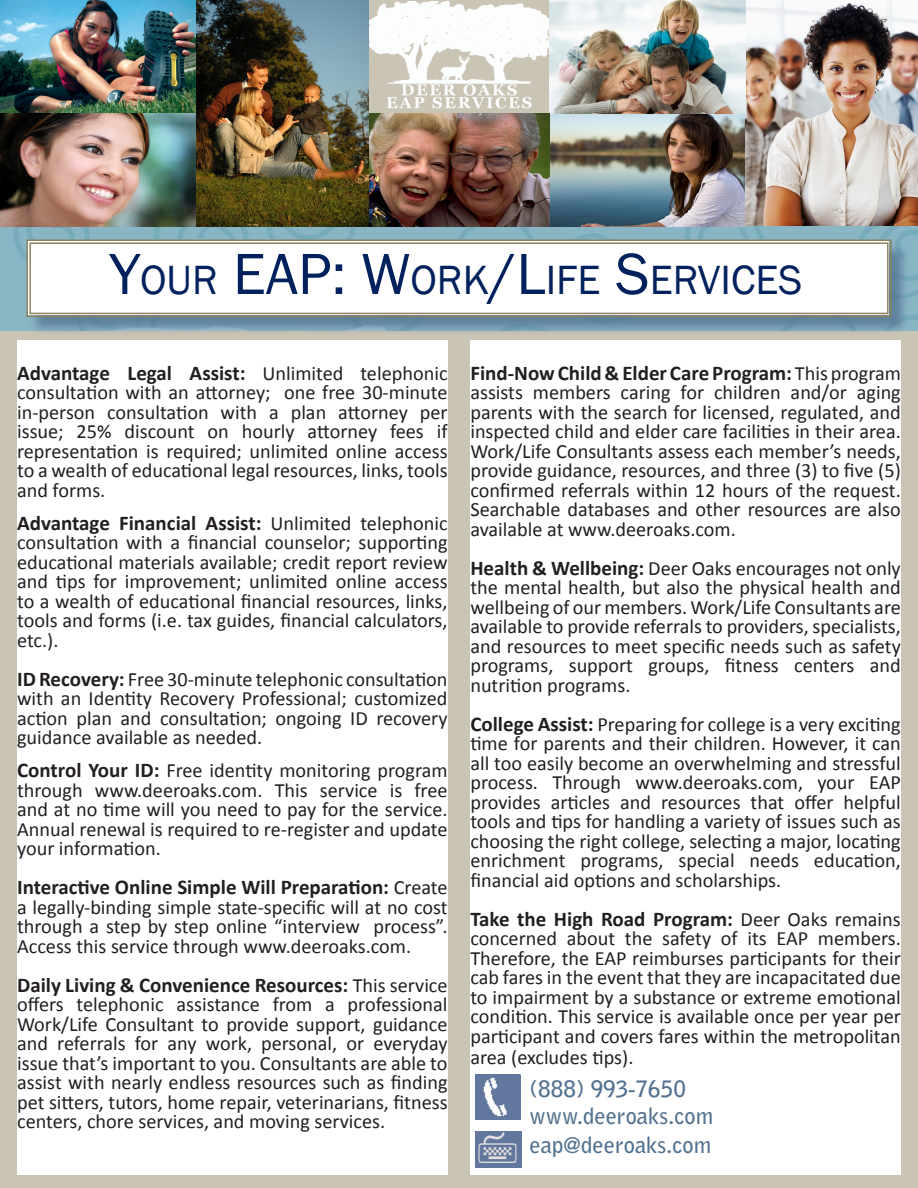
<style>
.page{position:relative;width:918px;height:1188px;background:#cac4b4}
.page>*{position:absolute;margin:0;border:0;box-sizing:border-box;transform-origin:0 0}
.t1{font:42px "Franklin Gothic";color:#00215d}
.t2{font:700 22.5px "Bell Gothic Std";color:#527190}
.t3{font:700 21px "Calibri";color:#231f20}
.t4{font:20.25px/19.5px "Calibri";color:#231f20;text-align:justify}
.s1{font-size:60px}
.s2{font-weight:400;font-size:20.25px}
.s3{font-weight:700;font-size:21px}
</style>
<div class="page">
<div style="left:17px;top:340px;width:431px;height:835px;background:#fff"></div>
<div style="left:470px;top:340px;width:431px;height:835px;background:#fff"></div>
<div style="left:475px;top:1131px;width:46px;height:37px;background:#61779d"></div>
<img style="left:475px;top:1074px;width:46px;height:46px">
<img style="left:0;top:226px;width:918px;height:104px">
<img style="left:369px;top:2px;width:180px;height:107px">
<img style="left:0;top:0;width:369px;height:226px">
<img style="left:549px;top:0;width:369px;height:226px">
<div style="left:28px;top:241px;width:882px;height:94px;background:#527190;opacity:.75"></div>
<svg style="left:26px;top:239px;width:866px;height:79px;background:#f5f6f5"></svg>
<div style="left:29px;top:242px;width:860px;height:72px;border:1px solid #8c825e"></div>
<img style="left:369px;top:113px;width:180px;height:113px">
<p class="t1" style="left:110px;top:254px;width:668px"><span class="s1">Y</span>OUR <span class="s1">EAP: W</span>ORK<span class="s1">/L</span>IFE <span class="s1">S</span>ERVICES</p>
<p class="t3" style="left:17px;top:359px;width:432px">Advantage Legal Assist: <span class="s2">Unlimited telephonic</span></p>
<p class="t4" style="left:17px;top:383px;width:432px">consultation with an attorney; one free 30-minute in-person consultation with a plan attorney per issue; 25% discount on hourly attorney fees if representation is required; unlimited online access to a wealth of educational legal resources, links, tools and forms.</p>
<p class="t3" style="left:17px;top:509px;width:432px">Advantage Financial Assist: <span class="s2">Unlimited telephonic</span></p>
<p class="t4" style="left:17px;top:533px;width:432px">consultation with a financial counselor; supporting educational materials available; credit report review and tips for improvement; unlimited online access to a wealth of educational financial resources, links, tools and forms (i.e. tax guides, financial calculators, etc.).</p>
<p class="t4" style="left:17px;top:669px;width:432px"><span class="s3">ID Recovery:</span> Free 30-minute telephonic consultation with an Identity Recovery Professional; customized action plan and consultation; ongoing ID recovery guidance available as needed.</p>
<p class="t4" style="left:17px;top:761px;width:432px"><span class="s3">Control Your ID:</span> Free identity monitoring program through www.deeroaks.com. This service is free and at no time will you need to pay for the service.<br>Annual renewal is required to re-register and update your information.</p>
<p class="t3" style="left:17px;top:874px;width:432px">Interactive Online Simple Will Preparation: <span class="s2">Create</span></p>
<p class="t4" style="left:17px;top:897px;width:432px">a legally-binding simple state-specific will at no cost through a step by step online “interview process”.<br>Access this service through www.deeroaks.com.</p>
<p class="t3" style="left:17px;top:971px;width:432px">Daily Living &amp; Convenience Resources: <span class="s2">This service</span></p>
<p class="t4" style="left:17px;top:995px;width:432px">offers telephonic assistance from a professional Work/Life Consultant to provide support, guidance and referrals for any work, personal, or everyday issue that’s important to you. Consultants are able to assist with nearly endless resources such as finding pet sitters, tutors, home repair, veterinarians, fitness centers, chore services, and moving services.</p>
<p class="t3" style="left:470px;top:359px;width:432px">Find-Now Child &amp; Elder Care Program: <span class="s2">This program</span></p>
<p class="t4" style="left:470px;top:383px;width:432px">assists members caring for children and/or aging parents with the search for licensed, regulated, and inspected child and elder care facilities in their area.<br>Work/Life Consultants assess each member’s needs, provide guidance, resources, and three (3) to five (5) confirmed referrals within 12 hours of the request.<br>Searchable databases and other resources are also available at www.deeroaks.com.</p>
<p class="t4" style="left:470px;top:558px;width:432px"><span class="s3">Health &amp; Wellbeing:</span> Deer Oaks encourages not only the mental health, but also the physical health and wellbeing of our members. Work/Life Consultants are available to provide referrals to providers, specialists, and resources to meet specific needs such as safety programs, support groups, fitness centers and nutrition programs.</p>
<p class="t4" style="left:470px;top:714px;width:432px"><span class="s3">College Assist:</span> Preparing for college is a very exciting time for parents and their children. However, it can all too easily become an overwhelming and stressful process. Through www.deeroaks.com, your EAP provides articles and resources that offer helpful tools and tips for handling a variety of issues such as choosing the right college, selecting a major, locating enrichment programs, special needs education, financial aid options and scholarships.</p>
<p class="t3" style="left:470px;top:905px;width:432px">Take the High Road Program: <span class="s2">Deer Oaks remains</span></p>
<p class="t4" style="left:470px;top:929px;width:432px">concerned about the safety of its EAP members.<br>Therefore, the EAP reimburses participants for their cab fares in the event that they are incapacitated due to impairment by a substance or extreme emotional condition. This service is available once per year per participant and covers fares within the metropolitan</p>
<p class="t4" style="left:470px;top:1048px;width:165px">area (excludes tips).</p>
<p class="t2" style="left:530px;top:1076px;width:158px">(888) 993-7650</p>
<p class="t2" style="left:530px;top:1102px;width:185px">www.deeroaks.com</p>
<p class="t2" style="left:530px;top:1132px;width:183px">eap@deeroaks.com</p>
</div>
